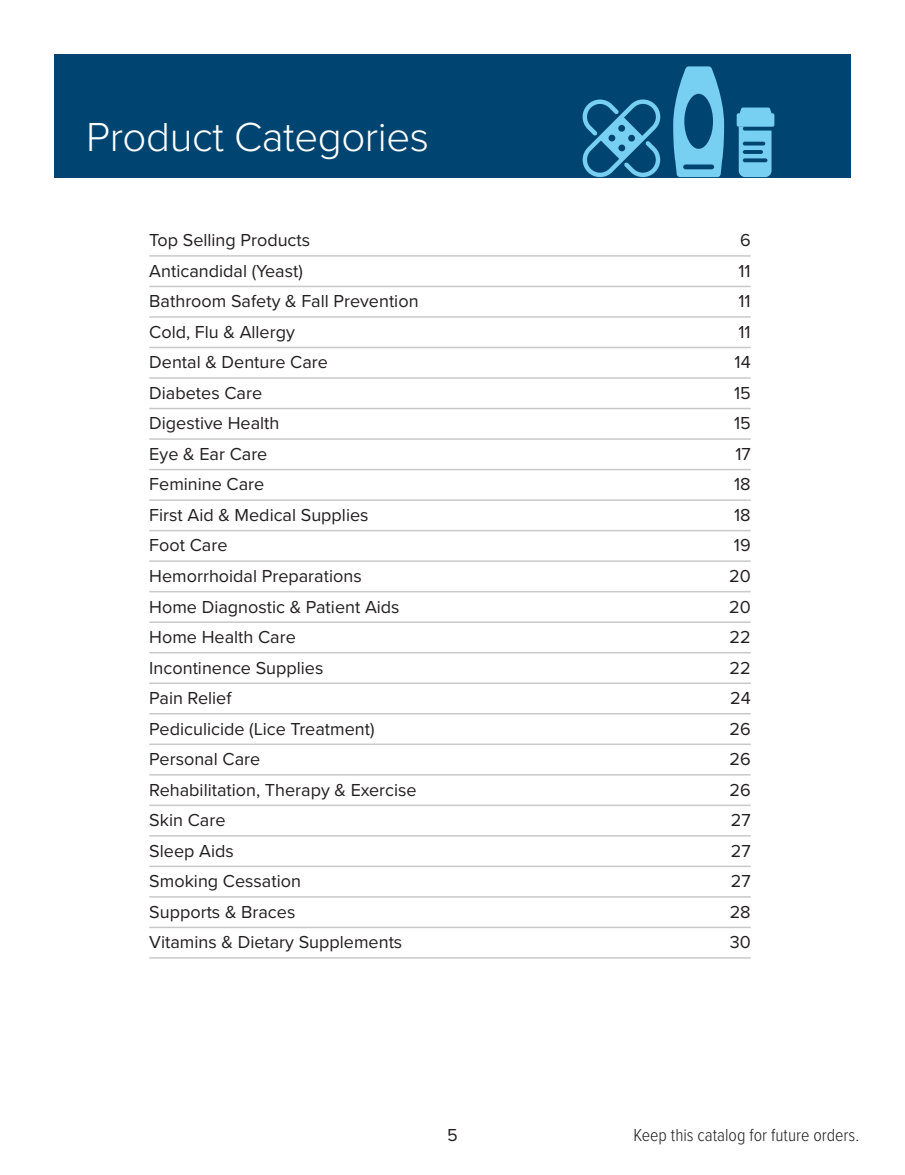
<style>
.page{position:relative;width:905px;height:1175px;background:#fff}
.page>*{position:absolute;margin:0;border:0;box-sizing:border-box;transform-origin:0 0}
.t1{font:300 42px "Proxima Nova";letter-spacing:-.01em;color:#fff}
.Table_Of_Contents{font:18px "Proxima Nova";color:#231f20}
.t2{font:300 18px "Proxima Nova Cond";color:#231f20}
</style>
<div class="page">
<div style="left:54px;top:54px;width:796px;height:123px;background:#004571"></div>
<svg style="left:736px;top:107px;width:38px;height:70px"></svg>
<svg style="left:582px;top:99px;width:78px;height:78px"></svg>
<svg style="left:673px;top:66px;width:51px;height:111px"></svg>
<hr style="left:149px;top:255px;width:601px;height:2px;background:#c9c9c9">
<hr style="left:149px;top:286px;width:601px;height:1px;background:#c9c9c9">
<hr style="left:149px;top:316px;width:601px;height:2px;background:#c9c9c9">
<hr style="left:149px;top:347px;width:601px;height:1px;background:#c9c9c9">
<hr style="left:149px;top:377px;width:601px;height:2px;background:#c9c9c9">
<hr style="left:149px;top:408px;width:601px;height:1px;background:#c9c9c9">
<hr style="left:149px;top:438px;width:601px;height:2px;background:#c9c9c9">
<hr style="left:149px;top:469px;width:601px;height:1px;background:#c9c9c9">
<hr style="left:149px;top:499px;width:601px;height:2px;background:#c9c9c9">
<hr style="left:149px;top:530px;width:601px;height:1px;background:#c9c9c9">
<hr style="left:149px;top:560px;width:601px;height:2px;background:#c9c9c9">
<hr style="left:149px;top:591px;width:601px;height:1px;background:#c9c9c9">
<hr style="left:149px;top:621px;width:601px;height:2px;background:#c9c9c9">
<hr style="left:149px;top:652px;width:601px;height:1px;background:#c9c9c9">
<hr style="left:149px;top:682px;width:601px;height:2px;background:#c9c9c9">
<hr style="left:149px;top:713px;width:601px;height:1px;background:#c9c9c9">
<hr style="left:149px;top:743px;width:601px;height:2px;background:#c9c9c9">
<hr style="left:149px;top:774px;width:601px;height:1px;background:#c9c9c9">
<hr style="left:149px;top:804px;width:601px;height:2px;background:#c9c9c9">
<hr style="left:149px;top:835px;width:601px;height:1px;background:#c9c9c9">
<hr style="left:149px;top:865px;width:601px;height:2px;background:#c9c9c9">
<hr style="left:149px;top:896px;width:601px;height:1px;background:#c9c9c9">
<hr style="left:149px;top:926px;width:601px;height:2px;background:#c9c9c9">
<hr style="left:149px;top:957px;width:601px;height:1px;background:#c9c9c9">
<h1 class="t1" style="left:86px;top:105px;width:344px">Product Categories</h1>
<p class="Table_Of_Contents" style="left:149px;top:227px;width:162px">Top Selling Products</p>
<p class="Table_Of_Contents" style="left:740px;top:227px;width:12px">6</p>
<p class="Table_Of_Contents" style="left:149px;top:257px;width:155px">Anticandidal (Yeast)</p>
<p class="Table_Of_Contents" style="left:738px;top:257px;width:14px">11</p>
<p class="Table_Of_Contents" style="left:149px;top:288px;width:271px">Bathroom Safety &amp; Fall Prevention</p>
<p class="Table_Of_Contents" style="left:738px;top:288px;width:14px">11</p>
<p class="Table_Of_Contents" style="left:149px;top:318px;width:147px">Cold, Flu &amp; Allergy</p>
<p class="Table_Of_Contents" style="left:738px;top:318px;width:14px">11</p>
<p class="Table_Of_Contents" style="left:149px;top:349px;width:180px">Dental &amp; Denture Care</p>
<p class="Table_Of_Contents" style="left:734px;top:349px;width:18px">14</p>
<p class="Table_Of_Contents" style="left:149px;top:379px;width:114px">Diabetes Care</p>
<p class="Table_Of_Contents" style="left:734px;top:379px;width:18px">15</p>
<p class="Table_Of_Contents" style="left:149px;top:410px;width:132px">Digestive Health</p>
<p class="Table_Of_Contents" style="left:734px;top:410px;width:18px">15</p>
<p class="Table_Of_Contents" style="left:149px;top:440px;width:120px">Eye &amp; Ear Care</p>
<p class="Table_Of_Contents" style="left:735px;top:440px;width:17px">17</p>
<p class="Table_Of_Contents" style="left:149px;top:471px;width:117px">Feminine Care</p>
<p class="Table_Of_Contents" style="left:734px;top:471px;width:18px">18</p>
<p class="Table_Of_Contents" style="left:149px;top:501px;width:221px">First Aid &amp; Medical Supplies</p>
<p class="Table_Of_Contents" style="left:734px;top:501px;width:18px">18</p>
<p class="Table_Of_Contents" style="left:149px;top:532px;width:80px">Foot Care</p>
<p class="Table_Of_Contents" style="left:734px;top:532px;width:18px">19</p>
<p class="Table_Of_Contents" style="left:149px;top:562px;width:214px">Hemorrhoidal Preparations</p>
<p class="Table_Of_Contents" style="left:729px;top:562px;width:23px">20</p>
<p class="Table_Of_Contents" style="left:149px;top:593px;width:252px">Home Diagnostic &amp; Patient Aids</p>
<p class="Table_Of_Contents" style="left:729px;top:593px;width:23px">20</p>
<p class="Table_Of_Contents" style="left:149px;top:623px;width:148px">Home Health Care</p>
<p class="Table_Of_Contents" style="left:729px;top:623px;width:23px">22</p>
<p class="Table_Of_Contents" style="left:149px;top:654px;width:176px">Incontinence Supplies</p>
<p class="Table_Of_Contents" style="left:729px;top:654px;width:23px">22</p>
<p class="Table_Of_Contents" style="left:149px;top:684px;width:84px">Pain Relief</p>
<p class="Table_Of_Contents" style="left:730px;top:684px;width:22px">24</p>
<p class="Table_Of_Contents" style="left:149px;top:715px;width:227px">Pediculicide (Lice Treatment)</p>
<p class="Table_Of_Contents" style="left:729px;top:715px;width:23px">26</p>
<p class="Table_Of_Contents" style="left:149px;top:745px;width:112px">Personal Care</p>
<p class="Table_Of_Contents" style="left:729px;top:745px;width:23px">26</p>
<p class="Table_Of_Contents" style="left:149px;top:776px;width:269px">Rehabilitation, Therapy &amp; Exercise</p>
<p class="Table_Of_Contents" style="left:729px;top:776px;width:23px">26</p>
<p class="Table_Of_Contents" style="left:149px;top:806px;width:78px">Skin Care</p>
<p class="Table_Of_Contents" style="left:730px;top:806px;width:21px">27</p>
<p class="Table_Of_Contents" style="left:149px;top:837px;width:86px">Sleep Aids</p>
<p class="Table_Of_Contents" style="left:730px;top:837px;width:21px">27</p>
<p class="Table_Of_Contents" style="left:149px;top:867px;width:153px">Smoking Cessation</p>
<p class="Table_Of_Contents" style="left:730px;top:867px;width:21px">27</p>
<p class="Table_Of_Contents" style="left:149px;top:898px;width:148px">Supports &amp; Braces</p>
<p class="Table_Of_Contents" style="left:729px;top:898px;width:23px">28</p>
<p class="Table_Of_Contents" style="left:149px;top:928px;width:254px">Vitamins &amp; Dietary Supplements</p>
<p class="Table_Of_Contents" style="left:729px;top:928px;width:23px">30</p>
<p class="Table_Of_Contents" style="left:447px;top:1121px;width:12px">5</p>
<p class="t2" style="left:633px;top:1121px;width:227px">Keep this catalog for future orders.</p>
</div>
